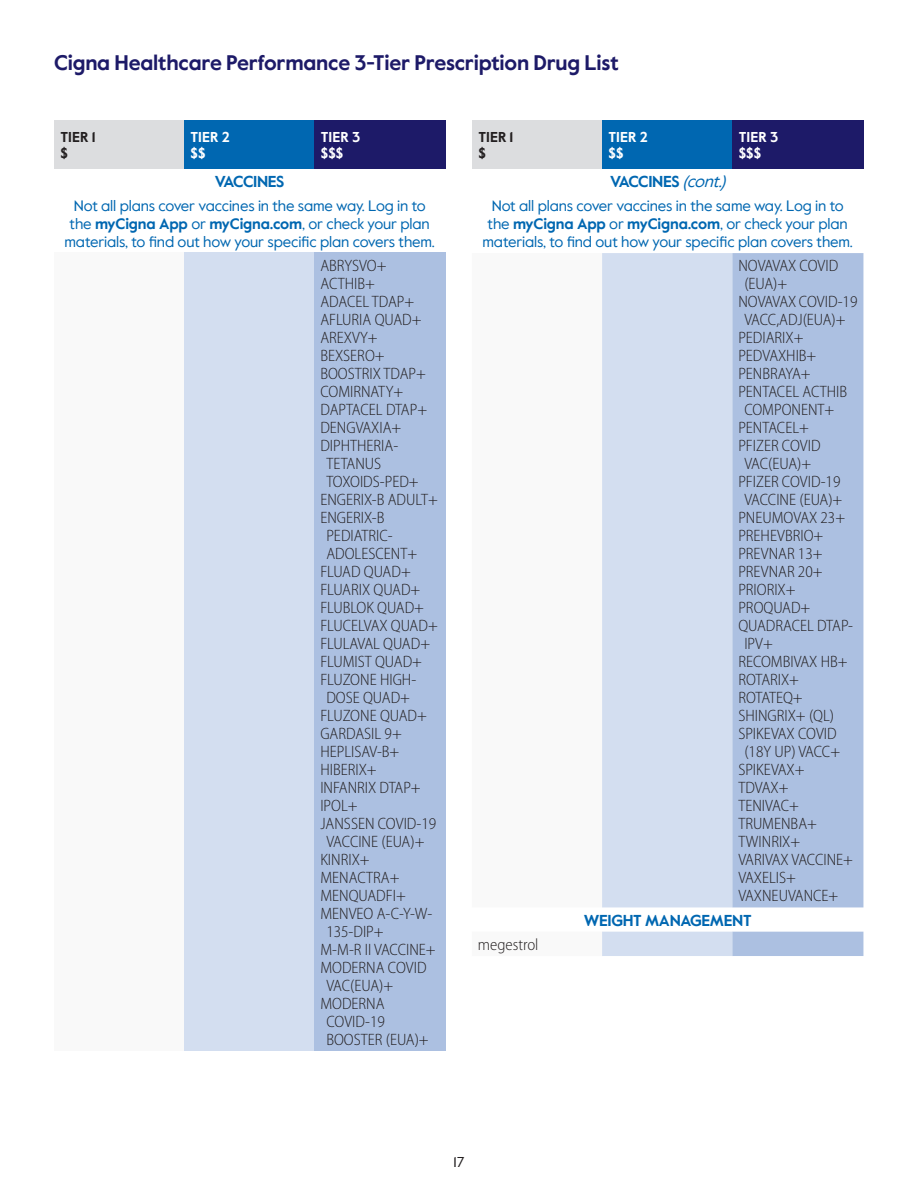
<style>
.page{position:relative;width:918px;height:1188px;background:#fff}
.page>*{position:absolute;margin:0;border:0;box-sizing:border-box;transform-origin:0 0}
.t1{font:700 21px "Value Sans Pro";letter-spacing:-.01em;color:#1d1a68}
.List_Header{font:300 semi-condensed 16.5px/18px "Myriad Pro";color:#231f20}
.Drug_list_categories{font:700 15.75px "Value Sans Pro";letter-spacing:-.02em;color:#0067b1}
.Drug_list_categories-2{font:15px/18px "Value Sans Pro";letter-spacing:-.01em;color:#0067b1;text-align:center}
.Table_column_header{font:700 14.25px "Value Sans Pro";letter-spacing:.015em;color:#fff}
.Table_column_header-2{font:700 14.25px "Value Sans Pro";letter-spacing:.015em;color:#231f20}
.t2{font:14.25px "Value Sans Pro";color:#231f20}
.s1{font-weight:700}
.s2{font-weight:400;font-style:italic;font-size:16.5px}
</style>
<div class="page">
<div style="left:54px;top:120px;width:130px;height:49px;background:#dcdddf"></div>
<div style="left:184px;top:120px;width:130px;height:49px;background:#0067b1"></div>
<div style="left:314px;top:120px;width:132px;height:49px;background:#1d1a68"></div>
<div style="left:54px;top:253px;width:130px;height:798px;background:#f9f9f9"></div>
<div style="left:184px;top:253px;width:130px;height:798px;background:#d3def0"></div>
<div style="left:314px;top:253px;width:132px;height:798px;background:#acc0e1"></div>
<div style="left:472px;top:120px;width:130px;height:49px;background:#dcdddf"></div>
<div style="left:602px;top:120px;width:130px;height:49px;background:#0067b1"></div>
<div style="left:732px;top:120px;width:131px;height:49px;background:#1d1a68"></div>
<div style="left:602px;top:253px;width:130px;height:703px;background:#d3def0"></div>
<div style="left:732px;top:253px;width:131px;height:703px;background:#acc0e1"></div>
<p class="t1" style="left:54px;top:50px;width:566px">Cigna Healthcare Performance 3-Tier Prescription Drug List</p>
<p class="Table_column_header-2" style="left:60px;top:128px;width:36px">TIER 1</p>
<p class="Table_column_header-2" style="left:60px;top:145px;width:9px">$</p>
<p class="Table_column_header" style="left:191px;top:128px;width:41px">TIER 2</p>
<p class="Table_column_header" style="left:191px;top:145px;width:16px">$$</p>
<p class="Table_column_header" style="left:321px;top:128px;width:41px">TIER 3</p>
<p class="Table_column_header" style="left:321px;top:145px;width:24px">$$$</p>
<p class="Table_column_header-2" style="left:478px;top:128px;width:36px">TIER 1</p>
<p class="Table_column_header-2" style="left:478px;top:145px;width:9px">$</p>
<p class="Table_column_header" style="left:609px;top:128px;width:41px">TIER 2</p>
<p class="Table_column_header" style="left:609px;top:145px;width:16px">$$</p>
<p class="Table_column_header" style="left:739px;top:128px;width:41px">TIER 3</p>
<p class="Table_column_header" style="left:739px;top:145px;width:24px">$$$</p>
<p class="Drug_list_categories" style="left:215px;top:172px;width:71px">VACCINES</p>
<p class="Drug_list_categories-2" style="left:65px;top:197px;width:372px">Not all plans cover vaccines in the same way. Log in to the <span class="s1">myCigna App</span> or <span class="s1">myCigna.com</span>, or check your plan materials, to find out how your specific plan covers them.</p>
<p class="List_Header" style="left:320px;top:257px;width:68px">ABRYSVO+</p>
<p class="List_Header" style="left:320px;top:275px;width:56px">ACTHIB+</p>
<p class="List_Header" style="left:320px;top:293px;width:95px">ADACEL TDAP+</p>
<p class="List_Header" style="left:320px;top:311px;width:103px">AFLURIA QUAD+</p>
<p class="List_Header" style="left:320px;top:329px;width:59px">AREXVY+</p>
<p class="List_Header" style="left:320px;top:347px;width:66px">BEXSERO+</p>
<p class="List_Header" style="left:320px;top:365px;width:107px">BOOSTRIX TDAP+</p>
<p class="List_Header" style="left:320px;top:383px;width:84px">COMIRNATY+</p>
<p class="List_Header" style="left:320px;top:401px;width:108px">DAPTACEL DTAP+</p>
<p class="List_Header" style="left:320px;top:419px;width:83px">DENGVAXIA+</p>
<p class="List_Header" style="left:326px;top:437px;width:94px;text-indent:-6px">DIPHTHERIA-<br>TETANUS<br>TOXOIDS-PED+</p>
<p class="List_Header" style="left:320px;top:491px;width:119px">ENGERIX-B ADULT+</p>
<p class="List_Header" style="left:326px;top:509px;width:92px;text-indent:-6px">ENGERIX-B<br>PEDIATRIC-<br>ADOLESCENT+</p>
<p class="List_Header" style="left:320px;top:563px;width:92px">FLUAD QUAD+</p>
<p class="List_Header" style="left:320px;top:581px;width:102px">FLUARIX QUAD+</p>
<p class="List_Header" style="left:320px;top:599px;width:105px">FLUBLOK QUAD+</p>
<p class="List_Header" style="left:320px;top:617px;width:119px">FLUCELVAX QUAD+</p>
<p class="List_Header" style="left:320px;top:635px;width:111px">FLULAVAL QUAD+</p>
<p class="List_Header" style="left:320px;top:653px;width:103px">FLUMIST QUAD+</p>
<p class="List_Header" style="left:320px;top:671px;width:97px;text-align:center">FLUZONE HIGH-<br>DOSE QUAD+</p>
<p class="List_Header" style="left:320px;top:707px;width:108px">FLUZONE QUAD+</p>
<p class="List_Header" style="left:320px;top:725px;width:83px">GARDASIL 9+</p>
<p class="List_Header" style="left:320px;top:743px;width:81px">HEPLISAV-B+</p>
<p class="List_Header" style="left:320px;top:761px;width:58px">HIBERIX+</p>
<p class="List_Header" style="left:320px;top:779px;width:102px">INFANRIX DTAP+</p>
<p class="List_Header" style="left:320px;top:797px;width:39px">IPOL+</p>
<p class="List_Header" style="left:320px;top:815px;width:117px;text-align:center">JANSSEN COVID-19<br>VACCINE (EUA)+</p>
<p class="List_Header" style="left:320px;top:851px;width:51px">KINRIX+</p>
<p class="List_Header" style="left:320px;top:869px;width:81px">MENACTRA+</p>
<p class="List_Header" style="left:320px;top:887px;width:87px">MENQUADFI+</p>
<p class="List_Header" style="left:326px;top:905px;width:107px;text-indent:-6px">MENVEO A-C-Y-W-<br>135-DIP+</p>
<p class="List_Header" style="left:320px;top:941px;width:117px">M-M-R II VACCINE+</p>
<p class="List_Header" style="left:326px;top:959px;width:102px;text-indent:-6px">MODERNA COVID<br>VAC(EUA)+</p>
<p class="List_Header" style="left:326px;top:995px;width:104px;text-indent:-6px">MODERNA<br>COVID-19<br>BOOSTER (EUA)+</p>
<p class="Drug_list_categories" style="left:610px;top:172px;width:122px">VACCINES <span class="s2">(cont.)</span></p>
<p class="Drug_list_categories-2" style="left:482px;top:197px;width:372px">Not all plans cover vaccines in the same way. Log in to the <span class="s1">myCigna App</span> or <span class="s1">myCigna.com</span>, or check your plan materials, to find out how your specific plan covers them.</p>
<p class="List_Header" style="left:744px;top:257px;width:95px;text-indent:-6px">NOVAVAX COVID (EUA)+</p>
<p class="List_Header" style="left:738px;top:293px;width:121px;text-align:center">NOVAVAX COVID-19<br>VACC,ADJ(EUA)+</p>
<p class="List_Header" style="left:738px;top:329px;width:67px">PEDIARIX+</p>
<p class="List_Header" style="left:738px;top:347px;width:80px">PEDVAXHIB+</p>
<p class="List_Header" style="left:738px;top:365px;width:74px">PENBRAYA+</p>
<p class="List_Header" style="left:738px;top:383px;width:110px;text-align:center">PENTACEL ACTHIB<br>COMPONENT+</p>
<p class="List_Header" style="left:738px;top:419px;width:72px">PENTACEL+</p>
<p class="List_Header" style="left:738px;top:437px;width:84px;text-align:center">PFIZER COVID<br>VAC(EUA)+</p>
<p class="List_Header" style="left:738px;top:473px;width:106px;text-align:center">PFIZER COVID-19<br>VACCINE (EUA)+</p>
<p class="List_Header" style="left:738px;top:509px;width:108px">PNEUMOVAX 23+</p>
<p class="List_Header" style="left:738px;top:527px;width:87px">PREHEVBRIO+</p>
<p class="List_Header" style="left:738px;top:545px;width:86px">PREVNAR 13+</p>
<p class="List_Header" style="left:738px;top:563px;width:86px">PREVNAR 20+</p>
<p class="List_Header" style="left:738px;top:581px;width:59px">PRIORIX+</p>
<p class="List_Header" style="left:738px;top:599px;width:74px">PROQUAD+</p>
<p class="List_Header" style="left:744px;top:617px;width:110px;text-indent:-6px">QUADRACEL DTAP-<br>IPV+</p>
<p class="List_Header" style="left:738px;top:653px;width:111px">RECOMBIVAX HB+</p>
<p class="List_Header" style="left:738px;top:671px;width:62px">ROTARIX+</p>
<p class="List_Header" style="left:738px;top:689px;width:66px">ROTATEQ+</p>
<p class="List_Header" style="left:738px;top:707px;width:97px">SHINGRIX+ (QL)</p>
<p class="List_Header" style="left:738px;top:725px;width:103px;text-align:center">SPIKEVAX COVID (18Y UP) VACC+</p>
<p class="List_Header" style="left:738px;top:761px;width:68px">SPIKEVAX+</p>
<p class="List_Header" style="left:738px;top:779px;width:52px">TDVAX+</p>
<p class="List_Header" style="left:738px;top:797px;width:62px">TENIVAC+</p>
<p class="List_Header" style="left:738px;top:815px;width:80px">TRUMENBA+</p>
<p class="List_Header" style="left:738px;top:833px;width:63px">TWINRIX+</p>
<p class="List_Header" style="left:738px;top:851px;width:116px">VARIVAX VACCINE+</p>
<p class="List_Header" style="left:738px;top:869px;width:59px">VAXELIS+</p>
<p class="List_Header" style="left:738px;top:887px;width:102px">VAXNEUVANCE+</p>
<p class="Drug_list_categories" style="left:584px;top:911px;width:169px">WEIGHT MANAGEMENT</p>
<p class="List_Header" style="left:478px;top:936px;width:62px">megestrol</p>
<p class="t2" style="left:454px;top:1153px;width:12px">17</p>
</div>
